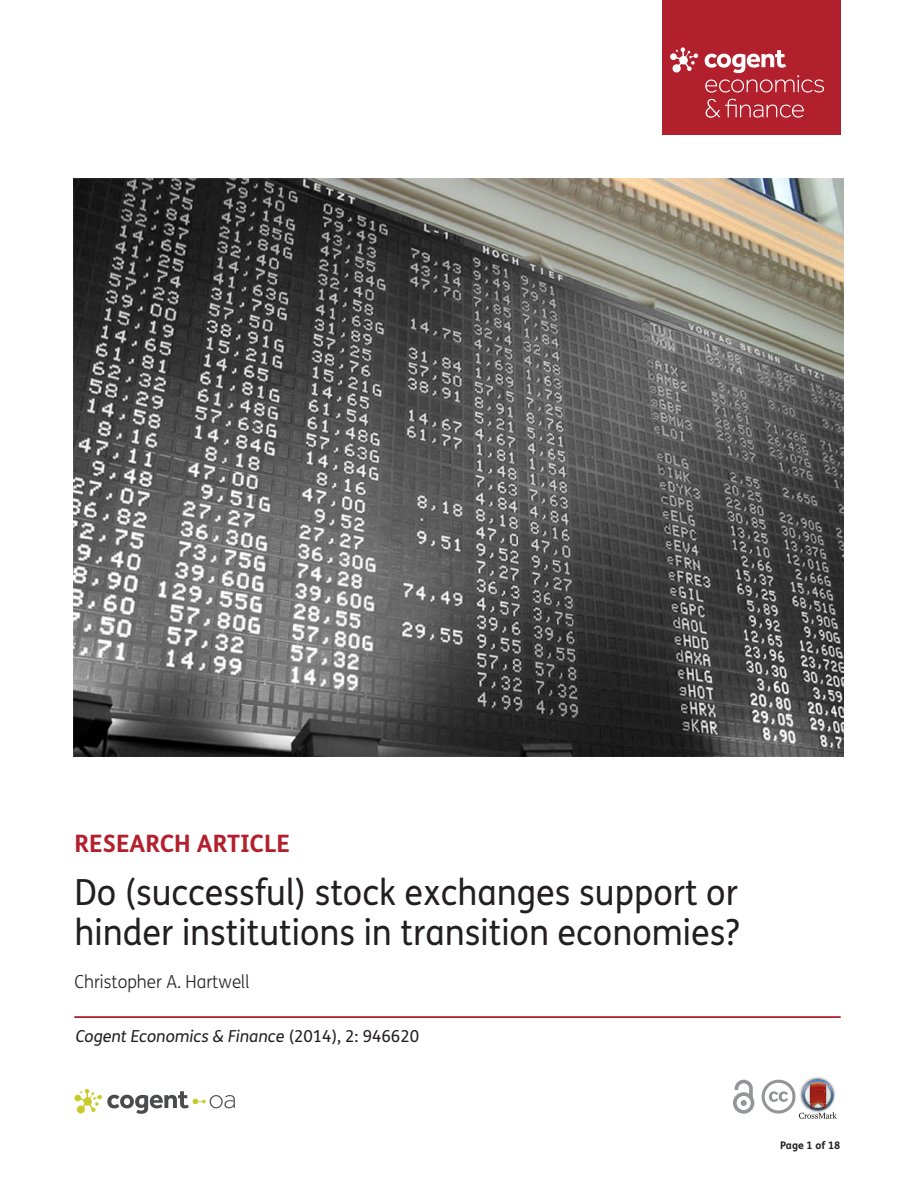
<style>
.page{position:relative;width:915px;height:1191px;background:#fff}
.page>*{position:absolute;margin:0;border:0;box-sizing:border-box;transform-origin:0 0}
.t1{font:36px/40.5px "FS Me Pro";color:#231f20;scale:.95 1}
.t2{font:700 24px "FS Me Pro";color:#b3202d}
.t3{font:300 18px "FS Me Pro";color:#231f20;scale:.95 1}
.t4{font:italic 16.5px "FS Me Pro";color:#231f20}
.t5{font:700 10.5px "FS Me Pro";color:#231f20}
.s1{font-style:normal}
</style>
<div class="page">
<div style="left:661px;top:0;width:179px;height:134px;background:#b3202d"></div>
<svg style="left:670px;top:47px;width:28px;height:25px"></svg>
<svg style="left:704px;top:50px;width:119px;height:43px"></svg>
<svg style="left:705px;top:99px;width:98px;height:19px"></svg>
<svg style="left:733px;top:1079px;width:21px;height:34px"></svg>
<hr style="left:74px;top:1016px;width:766px;height:2px;background:#b3202d">
<img style="left:810px;top:1077px;width:15px;height:2px">
<svg style="left:761px;top:1079px;width:75px;height:39px"></svg>
<svg style="left:74px;top:1089px;width:161px;height:24px"></svg>
<img style="left:73px;top:179px;width:770px;height:577px">
<p class="t2" style="left:74px;top:824px;width:217px">RESEARCH ARTICLE</p>
<p class="t1" style="left:74px;top:871px;width:701px">Do (successful) stock exchanges support or hinder institutions in transition economies?</p>
<p class="t3" style="left:74px;top:969px;width:186px">Christopher A. Hartwell</p>
<p class="t4" style="left:76px;top:1024px;width:345px">Cogent Economics &amp; Finance <span class="s1">(2014), 2: 946620</span></p>
<p class="t5" style="left:780px;top:1137px;width:62px">Page 1 of 18</p>
</div>
